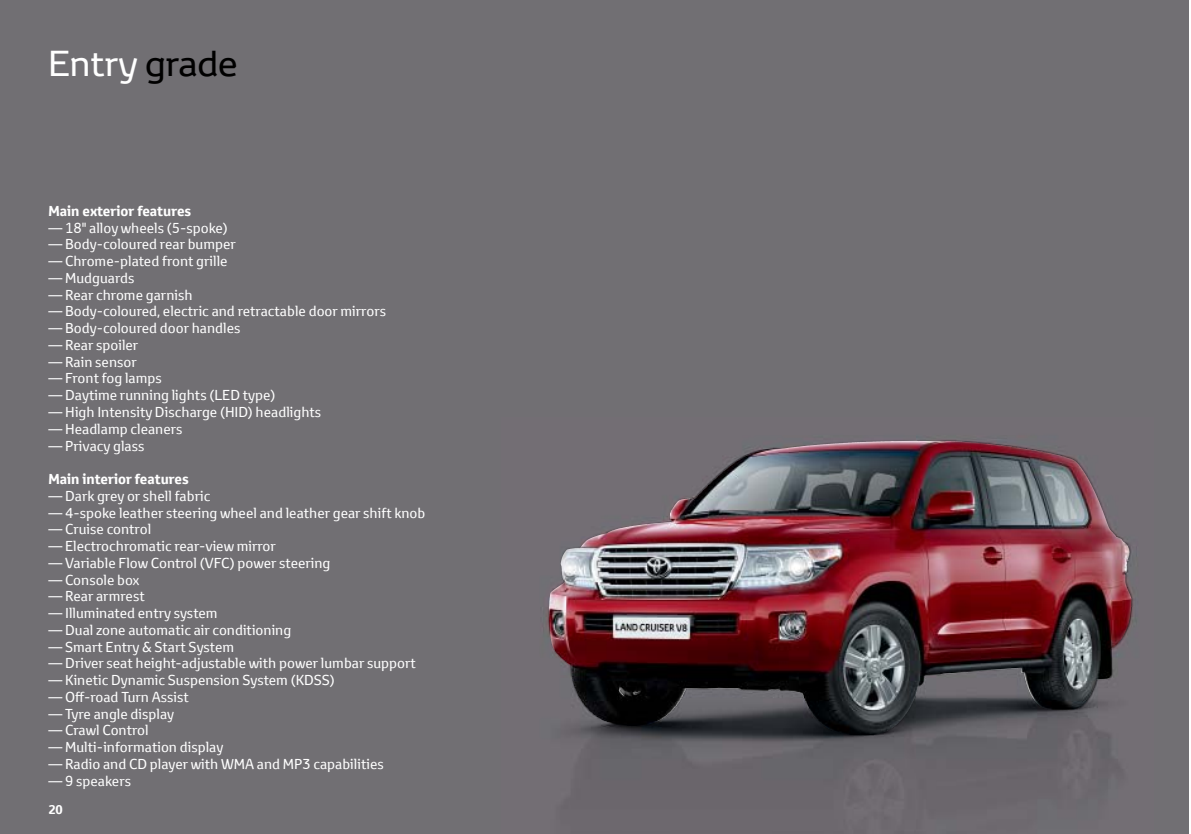
<style>
.page{position:relative;width:1191px;height:834px;background:#fff}
.page>*{position:absolute;margin:0;border:0;box-sizing:border-box;transform-origin:0 0}
.t1{font:35px "Toyota Display";color:#fff}
.t2{font:14px "Toyota Text";color:#fff}
.t3{font:700 14px "Toyota Text";color:#fff}
.t4{font:700 12.25px "Toyota Text";color:#fff}
.s1{color:#000}
</style>
<div class="page">
<div style="left:0;top:0;width:1191px;height:833px;background:#716f73"></div>
<img style="left:547px;top:436px;width:586px;height:383px">
<img style="left:1114px;top:537px;width:17px;height:109px">
<hr style="left:1189px;top:0;width:2px;height:833px;background:#fff">
<h1 class="t1" style="left:48px;top:40px;width:191px">Entry <span class="s1">grade</span></h1>
<p class="t3" style="left:48px;top:201px;width:144px">Main exterior features</p>
<p class="t2" style="left:48px;top:218px;width:181px">— 18" alloy wheels (5-spoke)</p>
<p class="t2" style="left:48px;top:235px;width:189px">— Body-coloured rear bumper</p>
<p class="t2" style="left:48px;top:252px;width:181px">— Chrome-plated front grille</p>
<p class="t2" style="left:48px;top:268px;width:88px">— Mudguards</p>
<p class="t2" style="left:48px;top:285px;width:146px">— Rear chrome garnish</p>
<p class="t2" style="left:48px;top:302px;width:339px">— Body-coloured, electric and retractable door mirrors</p>
<p class="t2" style="left:48px;top:319px;width:194px">— Body-coloured door handles</p>
<p class="t2" style="left:48px;top:335px;width:91px">— Rear spoiler</p>
<p class="t2" style="left:48px;top:352px;width:90px">— Rain sensor</p>
<p class="t2" style="left:48px;top:369px;width:115px">— Front fog lamps</p>
<p class="t2" style="left:48px;top:386px;width:228px">— Daytime running lights (LED type)</p>
<p class="t2" style="left:48px;top:402px;width:274px">— High Intensity Discharge (HID) headlights</p>
<p class="t2" style="left:48px;top:419px;width:136px">— Headlamp cleaners</p>
<p class="t2" style="left:48px;top:436px;width:98px">— Privacy glass</p>
<p class="t3" style="left:48px;top:469px;width:142px">Main interior features</p>
<p class="t2" style="left:48px;top:486px;width:163px">— Dark grey or shell fabric</p>
<p class="t2" style="left:48px;top:503px;width:378px">— 4-spoke leather steering wheel and leather gear shift knob</p>
<p class="t2" style="left:48px;top:520px;width:104px">— Cruise control</p>
<p class="t2" style="left:48px;top:536px;width:229px">— Electrochromatic rear-view mirror</p>
<p class="t2" style="left:48px;top:553px;width:284px">— Variable Flow Control (VFC) power steering</p>
<p class="t2" style="left:48px;top:570px;width:92px">— Console box</p>
<p class="t2" style="left:48px;top:587px;width:98px">— Rear armrest</p>
<p class="t2" style="left:48px;top:603px;width:171px">— Illuminated entry system</p>
<p class="t2" style="left:48px;top:620px;width:244px">— Dual zone automatic air conditioning</p>
<p class="t2" style="left:48px;top:637px;width:187px">— Smart Entry &amp; Start System</p>
<p class="t2" style="left:48px;top:653px;width:369px">— Driver seat height-adjustable with power lumbar support</p>
<p class="t2" style="left:48px;top:670px;width:288px">— Kinetic Dynamic Suspension System (KDSS)</p>
<p class="t2" style="left:48px;top:687px;width:142px">— Off-road Turn Assist</p>
<p class="t2" style="left:48px;top:704px;width:127px">— Tyre angle display</p>
<p class="t2" style="left:48px;top:720px;width:102px">— Crawl Control</p>
<p class="t2" style="left:48px;top:737px;width:176px">— Multi-information display</p>
<p class="t2" style="left:48px;top:754px;width:337px">— Radio and CD player with WMA and MP3 capabilities</p>
<p class="t2" style="left:48px;top:771px;width:84px">— 9 speakers</p>
<p class="t4" style="left:48px;top:800px;width:16px">20</p>
</div>
